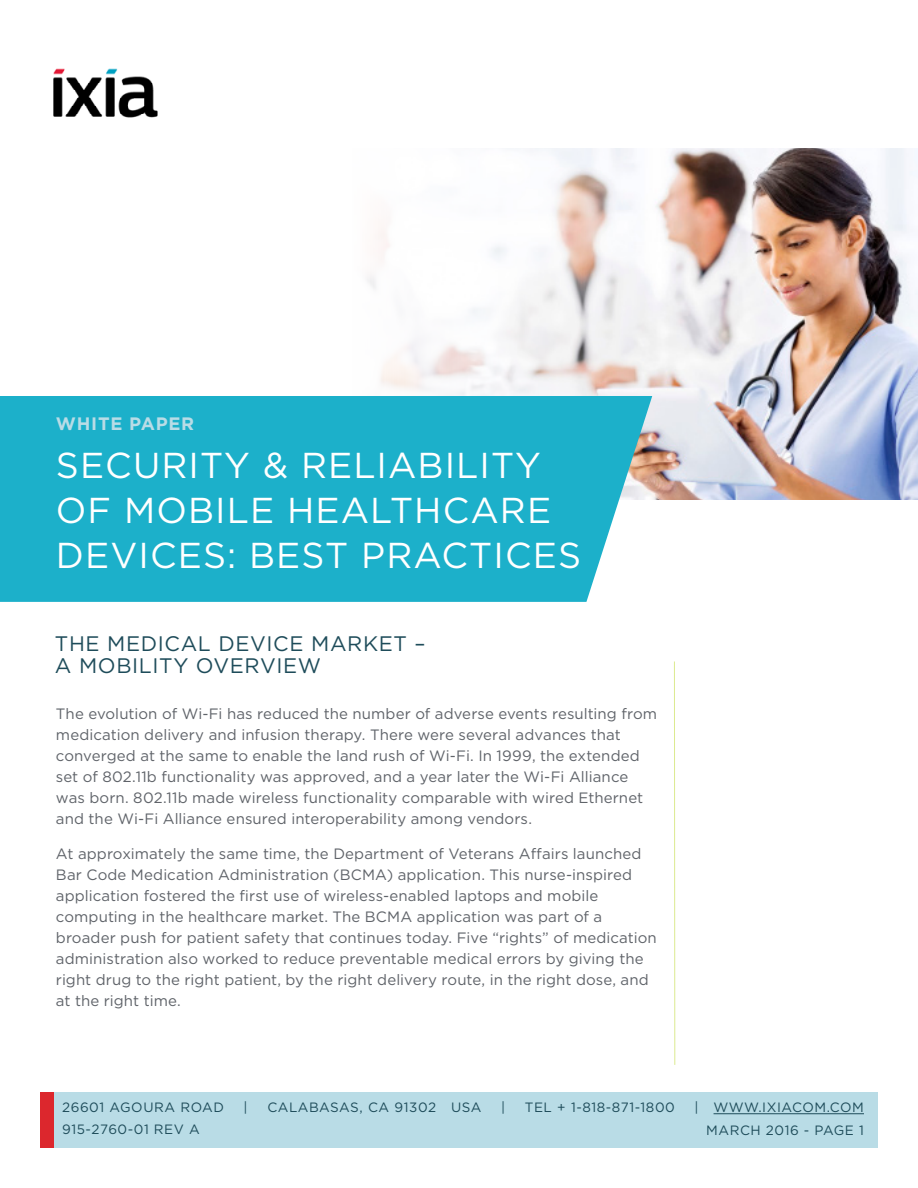
<style>
.page{position:relative;width:918px;height:1188px;background:#fff}
.page>*{position:absolute;margin:0;border:0;box-sizing:border-box;transform-origin:0 0}
.t1{font:36px/45px "Gotham";letter-spacing:.03em;color:#fff}
.Subtitle{font:21px/22.5px "Gotham";letter-spacing:.03em;color:#1e4c5a}
.t2{font:700 18px "Gotham";letter-spacing:.04em;color:#b9dce6}
.Body{font:15px/21px "Gotham";letter-spacing:.005em;color:#5f6369}
.t3{font:13.5px "Gotham";letter-spacing:.04em;color:#1e4c5a}
</style>
<div class="page">
<img style="left:367px;top:148px;width:551px;height:352px">
<img style="left:53px;top:68px;width:105px;height:50px">
<div style="left:40px;top:1093px;width:838px;height:55px;background:#b9dce6"></div>
<hr style="left:714px;top:1113px;width:150px;height:1px;background:#1e4c5a">
<div style="left:40px;top:1093px;width:14px;height:55px;background:#dc272d"></div>
<div style="left:0;top:396px;width:652px;height:206px;background:#1cb0ca"></div>
<hr style="left:674px;top:662px;width:1px;height:403px;background:#dcea90">
<p class="t2" style="left:56px;top:412px;width:140px">WHITE PAPER</p>
<p class="t1" style="left:56px;top:442px;width:527px">SECURITY &amp; RELIABILITY<br>OF MOBILE HEALTHCARE<br>DEVICES: BEST PRACTICES</p>
<p class="Subtitle" style="left:55px;top:632px;width:372px">THE MEDICAL DEVICE MARKET –<br>A MOBILITY OVERVIEW</p>
<p class="Body" style="left:56px;top:703px;width:603px">The evolution of Wi-Fi has reduced the number of adverse events resulting from medication delivery and infusion therapy. There were several advances that converged at the same to enable the land rush of Wi-Fi. In 1999, the extended set of 802.11b functionality was approved, and a year later the Wi-Fi Alliance was born. 802.11b made wireless functionality comparable with wired Ethernet and the Wi-Fi Alliance ensured interoperability among vendors.</p>
<p class="Body" style="left:56px;top:843px;width:602px">At approximately the same time, the Department of Veterans Affairs launched Bar Code Medication Administration (BCMA) application. This nurse-inspired application fostered the first use of wireless-enabled laptops and mobile computing in the healthcare market. The BCMA application was part of a broader push for patient safety that continues today. Five “rights” of medication administration also worked to reduce preventable medical errors by giving the right drug to the right patient, by the right delivery route, in the right dose, and at the right time.</p>
<p class="t3" style="left:62px;top:1099px;width:163px">26601 AGOURA ROAD</p>
<p class="t3" style="left:244px;top:1099px;width:6px">|</p>
<p class="t3" style="left:267px;top:1099px;width:216px">CALABASAS, CA 91302 USA</p>
<p class="t3" style="left:501px;top:1099px;width:6px">|</p>
<p class="t3" style="left:525px;top:1099px;width:151px">TEL + 1-818-871-1800</p>
<p class="t3" style="left:695px;top:1099px;width:171px">| WWW.IXIACOM.COM</p>
<p class="t3" style="left:62px;top:1121px;width:139px">915-2760-01 REV A</p>
<p class="t3" style="left:706px;top:1121px;width:159px">MARCH 2016 - PAGE 1</p>
</div>
